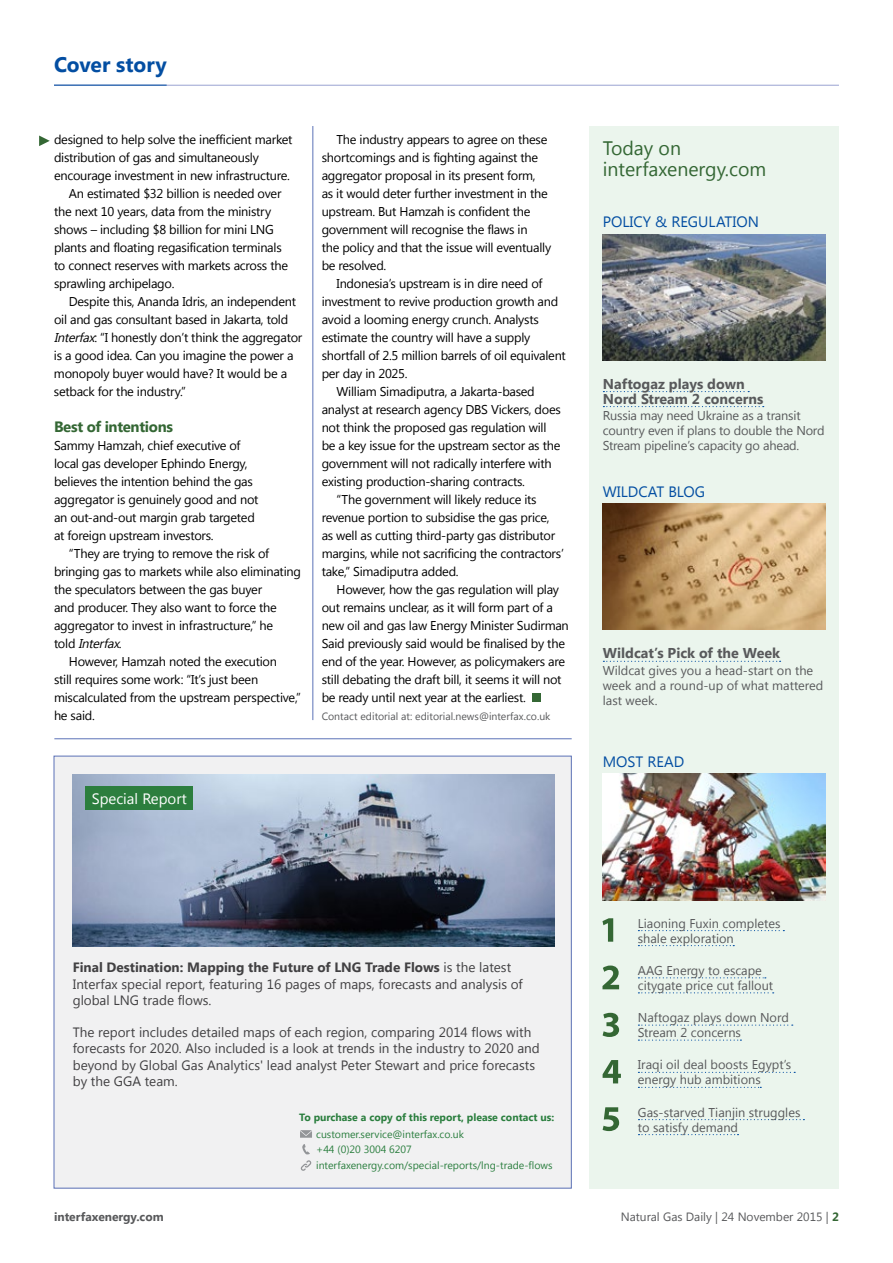
<style>
.page{position:relative;width:893px;height:1263px;background:#fff}
.page>*{position:absolute;margin:0;border:0;box-sizing:border-box;transform-origin:0 0}
.t1{font:700 21px "Khmer UI";color:#034ea2}
.t2{font:19.5px/21px "Khmer UI";color:#346734}
.t3{font:15px "Khmer UI";color:#034ea2}
.t4{font:700 15px "Khmer UI";letter-spacing:-.02em;color:#346734}
.t5{font:15px "Khmer UI";color:#fff}
.t6{font:700 14.25px/15px "Khmer UI";color:#58595b}
.t7{font:13.5px/16.2px "Khmer UI";color:#414042}
.t8{font:12.75px/18px "Khmer UI";letter-spacing:-.02em;color:#000}
.t9{font:12.75px/15px "Khmer UI";color:#58595b}
.t10{font:italic 12.75px "Khmer UI";color:#000}
.t11{font:12px "Khmer UI";color:#58595b}
.t12{font:700 12px "Khmer UI";color:#58595b}
.t13{font:10.5px/15.8px "Khmer UI";color:#2a7e3e}
.t14{font:10.5px "Khmer UI";color:#58595b}
.t15{font:700 10.5px "Khmer UI";color:#2a7e3e}
.s1{font-style:italic}
.s2{font-style:normal}
.s3{font-weight:700}
.s4{font-weight:700;color:#346734}
</style>
<div class="page">
<hr style="left:54px;top:85px;width:785px;height:1px;background:#99a2d2">
<div style="left:532px;top:693px;width:9px;height:9px;background:#346734"></div>
<svg style="left:39px;top:136px;width:11px;height:10px"></svg>
<hr style="left:54px;top:85px;width:113px;height:1px;background:#034ea2">
<div style="left:589px;top:126px;width:250px;height:1062px;background:#ebf5ed"></div>
<hr style="left:313px;top:126px;width:1px;height:594px;background:#5c72b7">
<svg style="left:603px;top:391px;width:146px;height:1px"></svg>
<svg style="left:603px;top:406px;width:161px;height:1px"></svg>
<svg style="left:603px;top:661px;width:178px;height:1px"></svg>
<img style="left:603px;top:234px;width:222px;height:126px">
<img style="left:603px;top:504px;width:222px;height:126px">
<img style="left:603px;top:774px;width:222px;height:126px">
<svg style="left:602px;top:918px;width:11px;height:24px"></svg>
<svg style="left:602px;top:965px;width:17px;height:24px"></svg>
<svg style="left:603px;top:1013px;width:16px;height:24px"></svg>
<svg style="left:603px;top:1060px;width:18px;height:23px"></svg>
<svg style="left:603px;top:1107px;width:16px;height:24px"></svg>
<svg style="left:638px;top:930px;width:146px;height:1px"></svg>
<svg style="left:638px;top:945px;width:96px;height:1px"></svg>
<svg style="left:638px;top:977px;width:128px;height:1px"></svg>
<svg style="left:638px;top:992px;width:136px;height:1px"></svg>
<svg style="left:638px;top:1024px;width:155px;height:2px"></svg>
<svg style="left:638px;top:1039px;width:103px;height:2px"></svg>
<svg style="left:638px;top:1072px;width:157px;height:1px"></svg>
<svg style="left:638px;top:1087px;width:123px;height:1px"></svg>
<svg style="left:638px;top:1119px;width:166px;height:1px"></svg>
<svg style="left:638px;top:1134px;width:100px;height:1px"></svg>
<div style="left:54px;top:756px;width:517px;height:432px;background:#f1f1f2"></div>
<svg style="left:301px;top:1160px;width:10px;height:11px"></svg>
<svg style="left:300px;top:1130px;width:12px;height:8px"></svg>
<svg style="left:302px;top:1144px;width:8px;height:10px"></svg>
<img style="left:73px;top:774px;width:482px;height:173px">
<div style="left:86px;top:786px;width:107px;height:24px;background:#2c7e3e"></div>
<hr style="left:54px;top:738px;width:518px;height:1px;background:#5c72b7">
<h1 class="t1" style="left:54px;top:53px;width:114px">Cover story</h1>
<p class="t8" style="left:54px;top:130px;width:240px">designed to help solve the inefficient market</p>
<p class="t8" style="left:54px;top:148px;width:206px">distribution of gas and simultaneously</p>
<p class="t8" style="left:54px;top:166px;width:237px">encourage investment in new infrastructure.</p>
<p class="t8" style="left:69px;top:184px;width:214px">An estimated $32 billion is needed over</p>
<p class="t8" style="left:54px;top:202px;width:219px">the next 10 years, data from the ministry</p>
<p class="t8" style="left:54px;top:220px;width:221px">shows – including $8 billion for mini LNG</p>
<p class="t8" style="left:54px;top:238px;width:229px">plants and floating regasification terminals</p>
<p class="t8" style="left:54px;top:256px;width:236px">to connect reserves with markets across the</p>
<p class="t8" style="left:54px;top:274px;width:122px">sprawling archipelago.</p>
<p class="t8" style="left:69px;top:292px;width:229px">Despite this, Ananda Idris, an independent</p>
<p class="t8" style="left:54px;top:310px;width:236px">oil and gas consultant based in Jakarta, told</p>
<p class="t8" style="left:54px;top:328px;width:250px"><span class="s1">Interfax</span>: “I honestly don’t think the aggregator</p>
<p class="t8" style="left:54px;top:346px;width:241px">is a good idea. Can you imagine the power a</p>
<p class="t8" style="left:54px;top:364px;width:235px">monopoly buyer would have? It would be a</p>
<p class="t8" style="left:54px;top:382px;width:134px">setback for the industry.”</p>
<p class="t4" style="left:54px;top:418px;width:121px">Best of intentions</p>
<p class="t8" style="left:54px;top:436px;width:206px">Sammy Hamzah, chief executive of local gas developer Ephindo Energy, believes the intention behind the gas aggregator is genuinely good and not an out-and-out margin grab targeted at foreign upstream investors.</p>
<p class="t8" style="left:69px;top:544px;width:202px">“They are trying to remove the risk of</p>
<p class="t8" style="left:54px;top:562px;width:248px">bringing gas to markets while also eliminating</p>
<p class="t8" style="left:54px;top:580px;width:210px">the speculators between the gas buyer</p>
<p class="t8" style="left:54px;top:598px;width:224px">and producer. They also want to force the</p>
<p class="t8" style="left:54px;top:616px;width:221px">aggregator to invest in infrastructure,” he</p>
<p class="t10" style="left:54px;top:636px;width:70px"><span class="s2">t o l d</span> Interfax<span class="s2">.</span></p>
<p class="t8" style="left:69px;top:652px;width:210px">However, Hamzah noted the execution</p>
<p class="t8" style="left:54px;top:670px;width:206px">still requires some work: “It’s just been</p>
<p class="t8" style="left:54px;top:688px;width:249px">miscalculated from the upstream perspective,”</p>
<p class="t8" style="left:54px;top:706px;width:42px">he said.</p>
<p class="t8" style="left:322px;top:130px;width:231px;text-indent:15px">The industry appears to agree on these shortcomings and is fighting against the aggregator proposal in its present form,<br>as it would deter further investment in the upstream. But Hamzah is confident the government will recognise the flaws in<br>the policy and that the issue will eventually be resolved.</p>
<p class="t8" style="left:337px;top:275px;width:207px">Indonesia’s upstream is in dire need of</p>
<p class="t8" style="left:322px;top:293px;width:238px">investment to revive production growth and</p>
<p class="t8" style="left:322px;top:311px;width:219px">avoid a looming energy crunch. Analysts</p>
<p class="t8" style="left:322px;top:329px;width:210px">estimate the country will have a supply</p>
<p class="t8" style="left:322px;top:347px;width:246px">shortfall of 2.5 million barrels of oil equivalent</p>
<p class="t8" style="left:322px;top:365px;width:87px">per day in 2025.</p>
<p class="t8" style="left:337px;top:383px;width:200px">William Simadiputra, a Jakarta-based</p>
<p class="t8" style="left:322px;top:401px;width:241px">analyst at research agency DBS Vickers, does</p>
<p class="t8" style="left:322px;top:419px;width:226px">not think the proposed gas regulation will</p>
<p class="t8" style="left:322px;top:437px;width:240px">be a key issue for the upstream sector as the</p>
<p class="t8" style="left:322px;top:455px;width:232px">government will not radically interfere with</p>
<p class="t8" style="left:322px;top:473px;width:205px">existing production-sharing contracts.</p>
<p class="t8" style="left:337px;top:491px;width:202px">“The government will likely reduce its</p>
<p class="t8" style="left:322px;top:509px;width:230px">revenue portion to subsidise the gas price,</p>
<p class="t8" style="left:322px;top:527px;width:235px">as well as cutting third-party gas distributor</p>
<p class="t8" style="left:322px;top:545px;width:244px">margins, while not sacrificing the contractors’</p>
<p class="t8" style="left:322px;top:563px;width:139px">take,” Simadiputra added.</p>
<p class="t8" style="left:337px;top:581px;width:224px">However, how the gas regulation will play</p>
<p class="t8" style="left:322px;top:599px;width:233px">out remains unclear, as it will form part of a</p>
<p class="t8" style="left:322px;top:617px;width:249px">new oil and gas law Energy Minister Sudirman</p>
<p class="t8" style="left:322px;top:635px;width:245px">Said previously said would be finalised by the</p>
<p class="t8" style="left:322px;top:653px;width:245px">end of the year. However, as policymakers are</p>
<p class="t8" style="left:322px;top:671px;width:241px">still debating the draft bill, it seems it will not</p>
<p class="t8" style="left:322px;top:689px;width:206px">be ready until next year at the earliest.</p>
<p class="t14" style="left:322px;top:710px;width:230px">Contact editorial at: editorial.news@interfax.co.uk</p>
<p class="t5" style="left:92px;top:790px;width:97px">Special Report</p>
<h2 class="t2" style="left:603px;top:138px;width:165px">Today on interfaxenergy.com</h2>
<p class="t3" style="left:603px;top:213px;width:158px">POLICY &amp; REGULATION</p>
<p class="t6" style="left:603px;top:376px;width:162px">Naftogaz plays down<br>Nord Stream 2 concerns</p>
<p class="t9" style="left:603px;top:408px;width:223px">Russia may need Ukraine as a transit country even if plans to double the Nord<br>Stream pipeline’s capacity go ahead.</p>
<p class="t3" style="left:603px;top:483px;width:104px">WILDCAT BLOG</p>
<p class="t6" style="left:603px;top:646px;width:179px">Wildcat’s Pick of the Week</p>
<p class="t9" style="left:603px;top:663px;width:222px">Wildcat gives you a head-start on the week and a round-up of what mattered last week.</p>
<p class="t3" style="left:603px;top:753px;width:83px">MOST READ</p>
<p class="t7" style="left:73px;top:959px;width:451px"><span class="s3">Final Destination: Mapping the Future of LNG Trade Flows</span> is the latest<br>Interfax special report, featuring 16 pages of maps, forecasts and analysis of global LNG trade flows.</p>
<p class="t7" style="left:73px;top:1024px;width:469px">The report includes detailed maps of each region, comparing 2014 flows with forecasts for 2020. Also included is a look at trends in the industry to 2020 and beyond by Global Gas Analytics' lead analyst Peter Stewart and price forecasts by the GGA team.</p>
<p class="t15" style="left:299px;top:1111px;width:256px">To purchase a copy of this report, please contact us:</p>
<p class="t13" style="left:316px;top:1126px;width:238px">customer.service@interfax.co.uk<br>+44 (0)20 3004 6207 interfaxenergy.com/special-reports/lng-trade-flows</p>
<p class="t9" style="left:638px;top:915px;width:144px">Liaoning Fuxin completes shale exploration</p>
<p class="t9" style="left:638px;top:963px;width:137px">AAG Energy to escape citygate price cut fallout</p>
<p class="t9" style="left:638px;top:1010px;width:153px">Naftogaz plays down Nord<br>Stream 2 concerns</p>
<p class="t9" style="left:638px;top:1057px;width:155px">Iraqi oil deal boosts Egypt’s energy hub ambitions</p>
<p class="t9" style="left:638px;top:1104px;width:164px">Gas-starved Tianjin struggles to satisfy demand</p>
<p class="t12" style="left:54px;top:1210px;width:111px">interfaxenergy.com</p>
<p class="t11" style="left:621px;top:1210px;width:220px">Natural Gas Daily | 24 November 2015 | <span class="s4">2</span></p>
</div>
